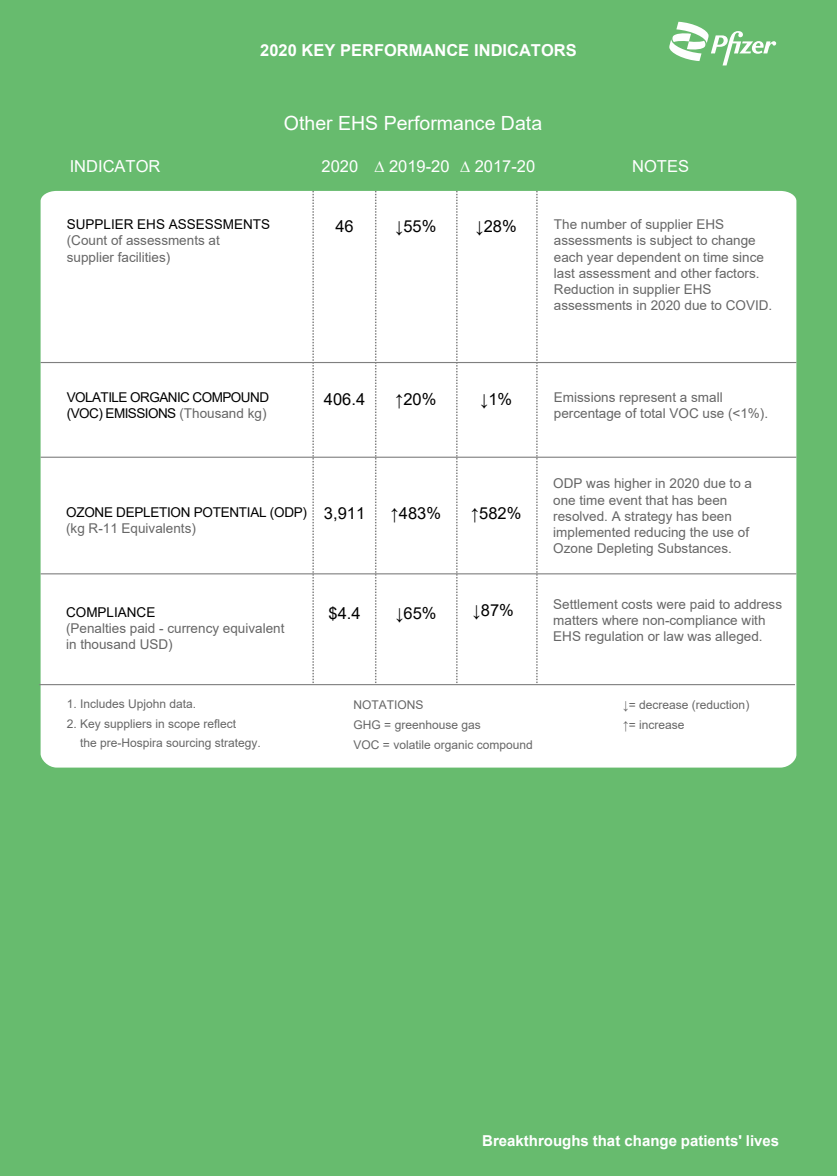
<style>
.page{position:relative;width:837px;height:1176px;background:#fff}
.page>*{position:absolute;margin:0;border:0;box-sizing:border-box;transform-origin:0 0}
.t1{font:19.5px "Arial";color:#fff}
.t2{font:16.5px "Arial";color:#000}
.t3{font:16.5px "Arial";color:#fff}
.t4{font:700 16.5px "Arial";color:#fff}
.t5{font:700 15px "Arial";color:#fff}
.t6{font:13.5px/16.2px "Arial";color:#666}
.t7{font:13.5px/16.2px "Arial";letter-spacing:-.04em;color:#000}
.t8{font:13.5px "Arial";letter-spacing:-.02em;color:#000}
.t9{font:13.5px "Arial";color:#000}
.t10{font:12px/19.5px "Arial";color:#666}
.s1{color:#666}
.s2{font-size:16.5px}
</style>
<div class="page">
<div style="left:0;top:0;width:837px;height:1175px;background:#67bb6e"></div>
<div style="left:41px;top:191px;width:755px;height:576px;background:#fff"></div>
<hr style="left:41px;top:362px;width:755px;height:1px;background:#7f7f7f">
<hr style="left:41px;top:456px;width:755px;height:1px;background:#7f7f7f">
<hr style="left:41px;top:573px;width:755px;height:1px;background:#7f7f7f">
<svg style="left:312px;top:191px;width:2px;height:492px"></svg>
<svg style="left:375px;top:191px;width:1px;height:492px"></svg>
<svg style="left:456px;top:191px;width:2px;height:492px"></svg>
<svg style="left:536px;top:191px;width:2px;height:492px"></svg>
<hr style="left:39px;top:684px;width:756px;height:1px;background:#7f7f7f">
<svg style="left:669px;top:22px;width:107px;height:43px"></svg>
<p class="t4" style="left:260px;top:38px;width:318px">2020 KEY PERFORMANCE INDICATORS</p>
<h1 class="t1" style="left:284px;top:109px;width:260px">Other EHS Performance Data</h1>
<p class="t3" style="left:70px;top:155px;width:92px">INDICATOR</p>
<p class="t3" style="left:322px;top:155px;width:215px">2020 ∆ 2019-20 ∆ 2017-20</p>
<p class="t3" style="left:632px;top:155px;width:58px">NOTES</p>
<p class="t9" style="left:67px;top:215px;width:205px">SUPPLIER EHS ASSESSMENTS</p>
<p class="t2" style="left:335px;top:214px;width:20px">46</p>
<p class="t2" style="left:395px;top:214px;width:43px">↓55%</p>
<p class="t2" style="left:476px;top:214px;width:43px">↓28%</p>
<p class="t6" style="left:67px;top:232px;width:155px">(Count of assessments at supplier facilities)</p>
<p class="t6" style="left:554px;top:216px;width:220px">The number of supplier EHS assessments is subject to change each year dependent on time since last assessment and other factors.<br>Reduction in supplier EHS assessments in 2020 due to COVID.</p>
<p class="t7" style="left:67px;top:389px;width:204px">VOLATILE ORGANIC COMPOUND (VOC) EMISSIONS <span class="s1">(Thousand kg)</span></p>
<p class="t6" style="left:554px;top:389px;width:216px">Emissions represent a small percentage of total VOC use (&lt;1%).</p>
<p class="t2" style="left:324px;top:387px;width:43px">406.4</p>
<p class="t2" style="left:395px;top:387px;width:43px">↑20%</p>
<p class="t2" style="left:480px;top:387px;width:34px">↓1%</p>
<p class="t8" style="left:66px;top:502px;width:301px">OZONE DEPLETION POTENTIAL (ODP) <span class="s2">3,911</span></p>
<p class="t2" style="left:391px;top:502px;width:52px">↑483%</p>
<p class="t2" style="left:471px;top:502px;width:52px">↑582%</p>
<p class="t6" style="left:66px;top:520px;width:131px">(kg R-11 Equivalents)</p>
<p class="t9" style="left:66px;top:602px;width:91px">COMPLIANCE</p>
<p class="t2" style="left:329px;top:601px;width:34px">$4.4</p>
<p class="t2" style="left:395px;top:601px;width:43px">↓65%</p>
<p class="t6" style="left:66px;top:619px;width:220px">(Penalties paid - currency equivalent in thousand USD)</p>
<p class="t2" style="left:473px;top:598px;width:43px">↓87%</p>
<p class="t6" style="left:553px;top:475px;width:200px">ODP was higher in 2020 due to a one time event that has been resolved. A strategy has been implemented reducing the use of<br>Ozone Depleting Substances.</p>
<p class="t6" style="left:553px;top:595px;width:230px">Settlement costs were paid to address matters where non-compliance with<br>EHS regulation or law was alleged.</p>
<p class="t10" style="left:67px;top:694px;width:131px">1. Includes Upjohn data.</p>
<p class="t10" style="left:80px;top:713px;width:182px;text-indent:-13px">2. Key suppliers in scope reflect<br>the pre-Hospira sourcing strategy.</p>
<p class="t10" style="left:354px;top:695px;width:181px">NOTATIONS<br>GHG = greenhouse gas<br>VOC = volatile organic compound</p>
<p class="t10" style="left:623px;top:695px;width:128px">↓= decrease (reduction) ↑= increase</p>
<p class="t5" style="left:482px;top:1130px;width:298px">Breakthroughs that change patients' lives</p>
</div>
